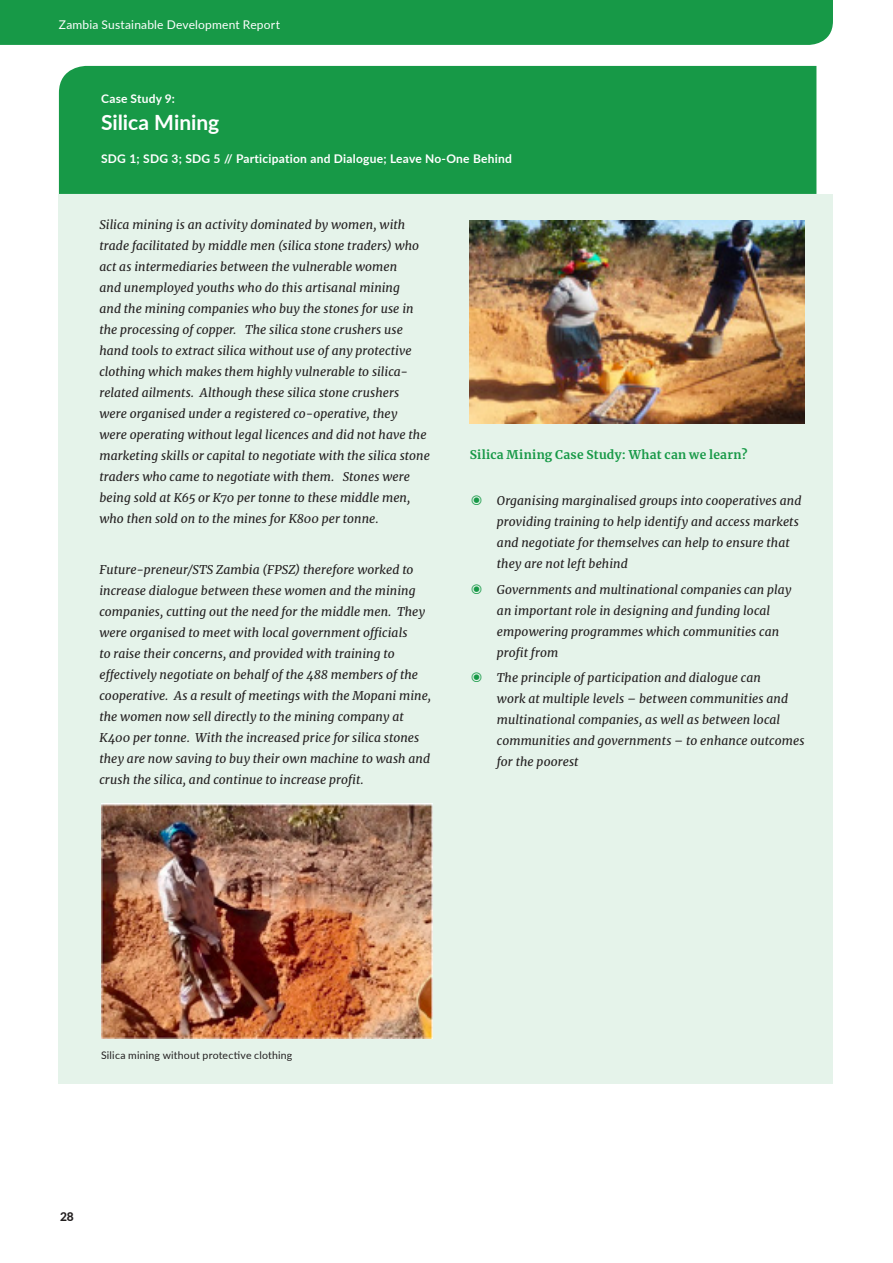
<style>
.page{position:relative;width:893px;height:1263px;background:#fff}
.page>*{position:absolute;margin:0;border:0;box-sizing:border-box;transform-origin:0 0}
.Case_Study_Titles{font:700 21px "Lato";letter-spacing:-.005em;color:#fff}
.Body_text{font:italic 12px/21px "Merriweather";letter-spacing:.005em;color:#231f20}
.Body_Text{font:700 12px "Lato";letter-spacing:.02em;color:#fff}
.Body_text-2{font:700 12px "Merriweather";letter-spacing:.025em;color:#179947}
.t1{font:12px "Lato";letter-spacing:.015em;color:#fff}
.Report_Title{font:700 12px "Lato";letter-spacing:.015em;color:#fff}
.t2{font:800 12px "Lato";color:#231f20}
.Main_Subtitle{font:10.5px "Lato";letter-spacing:.015em;color:#231f20}
.s1{font-family:"Krungthep";font-style:normal;font-size:16.5px;color:#179947}
</style>
<div class="page">
<div style="left:0;top:0;width:833px;height:45px;background:#179947"></div>
<div style="left:59px;top:194px;width:774px;height:889px;background:#e5f3ea"></div>
<div style="left:59px;top:66px;width:757px;height:128px;background:#179947"></div>
<img style="left:101px;top:803px;width:332px;height:236px">
<img style="left:470px;top:220px;width:334px;height:203px">
<p class="t1" style="left:59px;top:16px;width:223px">Zambia Sustainable Development Report</p>
<p class="Report_Title" style="left:101px;top:90px;width:75px">Case Study 9:</p>
<p class="Case_Study_Titles" style="left:101px;top:107px;width:120px">Silica Mining</p>
<p class="Body_Text" style="left:101px;top:149px;width:412px">SDG 1; SDG 3; SDG 5 // Participation and Dialogue; Leave No-One Behind</p>
<p class="Body_text" style="left:99px;top:214px;width:332px">Silica mining is an activity dominated by women, with trade facilitated by middle men (silica stone traders) who act as intermediaries between the vulnerable women<br>and unemployed youths who do this artisanal mining<br>and the mining companies who buy the stones for use in the processing of copper. The silica stone crushers use hand tools to extract silica without use of any protective clothing which makes them highly vulnerable to silica&shy;related ailments. Although these silica stone crushers<br>were organised under a registered co-operative, they<br>were operating without legal licences and did not have the marketing skills or capital to negotiate with the silica stone traders who came to negotiate with them. Stones were being sold at K65 or K70 per tonne to these middle men, who then sold on to the mines for K800 per tonne.</p>
<p class="Body_text" style="left:99px;top:559px;width:333px">Future-preneur/STS Zambia (FPSZ) therefore worked to increase dialogue between these women and the mining companies, cutting out the need for the middle men. They were organised to meet with local government officials<br>to raise their concerns, and provided with training to effectively negotiate on behalf of the 488 members of the cooperative. As a result of meetings with the Mopani mine, the women now sell directly to the mining company at K400 per tonne. With the increased price for silica stones they are now saving to buy their own machine to wash and crush the silica, and continue to increase profit.</p>
<p class="Body_text-2" style="left:470px;top:446px;width:279px">Silica Mining Case Study: What can we learn?</p>
<p class="Body_text" style="left:497px;top:490px;width:306px;text-indent:-27px"><span class="s1">๏</span> Organising marginalised groups into cooperatives and providing training to help identify and access markets and negotiate for themselves can help to ensure that they are not left behind</p>
<p class="Body_text" style="left:497px;top:579px;width:296px;text-indent:-27px"><span class="s1">๏</span> Governments and multinational companies can play an important role in designing and funding local empowering programmes which communities can profit from</p>
<p class="Body_text" style="left:497px;top:667px;width:309px;text-indent:-27px"><span class="s1">๏</span> The principle of participation and dialogue can<br>work at multiple levels – between communities and multinational companies, as well as between local communities and governments – to enhance outcomes for the poorest</p>
<p class="Main_Subtitle" style="left:101px;top:1047px;width:193px">Silica mining without protective clothing</p>
<p class="t2" style="left:60px;top:1208px;width:15px">28</p>
</div>
